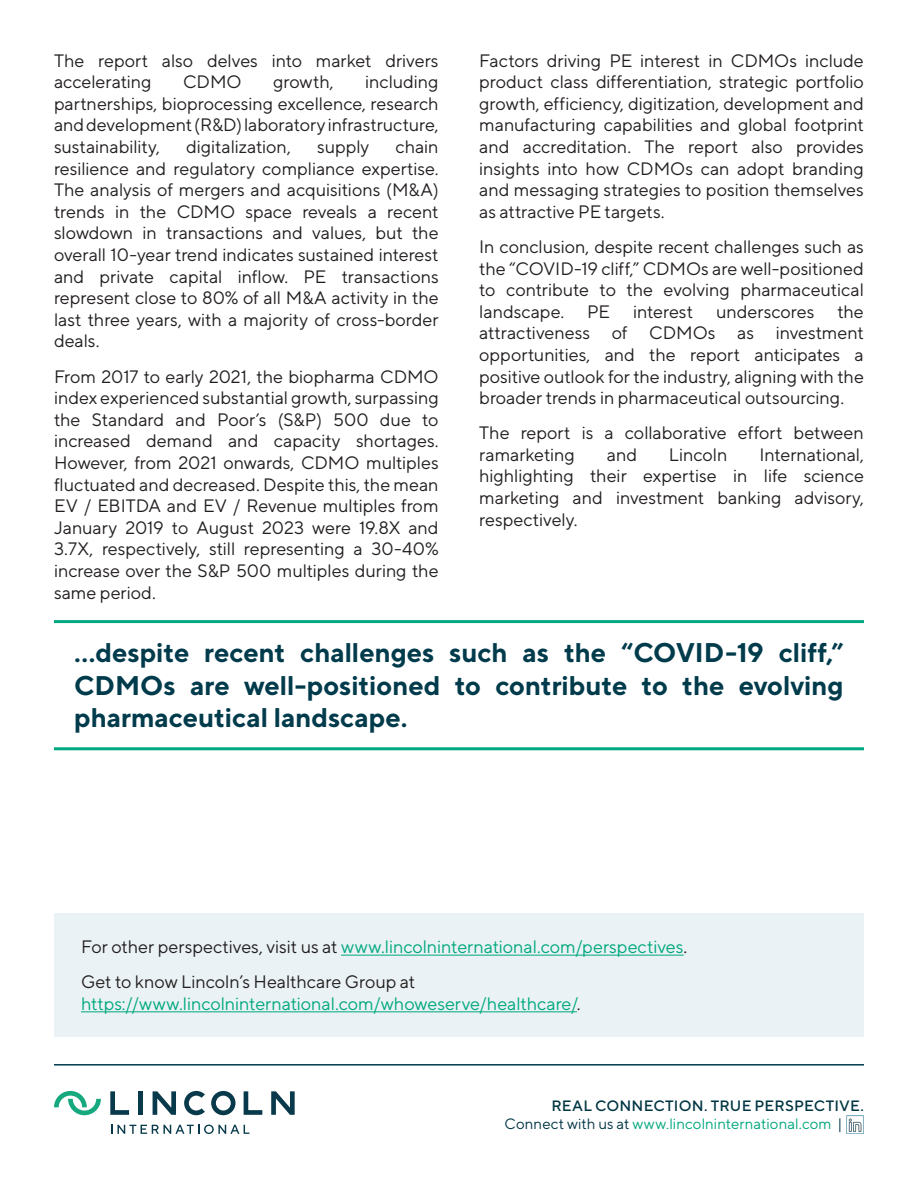
<style>
.page{position:relative;width:918px;height:1188px;background:#fff}
.page>*{position:absolute;margin:0;border:0;box-sizing:border-box;transform-origin:0 0}
.t1{font:700 27px/32.4px "TT Norms";letter-spacing:-.005em;color:#003b4c;text-align:justify}
.t2{font:18px/21.6px "TT Norms";letter-spacing:-.005em;color:#231f20;text-align:justify}
.t3{font:18px "TT Norms";letter-spacing:-.005em;color:#00a87e}
.t4{font:500 15px/18px "TT Norms";letter-spacing:.01em;color:#003543}
.s1{color:#231f20}
.s2{font-weight:400}
.s3{font-weight:400;color:#00a77d}
</style>
<div class="page">
<div style="left:138px;top:1091px;width:5px;height:24px;background:#093a4b"></div>
<svg style="left:153px;top:1091px;width:23px;height:24px"></svg>
<svg style="left:110px;top:1091px;width:19px;height:24px"></svg>
<svg style="left:271px;top:1091px;width:24px;height:24px"></svg>
<svg style="left:244px;top:1091px;width:18px;height:24px"></svg>
<svg style="left:184px;top:1091px;width:21px;height:24px"></svg>
<svg style="left:211px;top:1091px;width:25px;height:24px"></svg>
<svg style="left:54px;top:1091px;width:47px;height:24px"></svg>
<svg style="left:111px;top:1125px;width:138px;height:9px"></svg>
<img style="left:846px;top:1115px;width:18px;height:18px">
<hr style="left:54px;top:1064px;width:810px;height:2px;background:#003b4c">
<div style="left:54px;top:914px;width:810px;height:123px;background:#eaf2f5"></div>
<hr style="left:341px;top:955px;width:343px;height:1px;background:#00a87e">
<hr style="left:81px;top:1011px;width:496px;height:1px;background:#00a87e">
<hr style="left:54px;top:620px;width:810px;height:3px;background:#00a87e">
<hr style="left:54px;top:747px;width:810px;height:3px;background:#00a87e">
<p class="t2" style="left:54px;top:49px;width:386px">The report also delves into market drivers accelerating</p>
<p class="t2" style="left:183px;top:71px;width:60px">CDMO</p>
<p class="t2" style="left:273px;top:71px;width:62px">growth,</p>
<p class="t2" style="left:54px;top:71px;width:386px;text-indent:311px">including partnerships, bioprocessing excellence, research and development (R&amp;D) laboratory infrastructure, sustainability,</p>
<p class="t2" style="left:54px;top:135px;width:386px;text-indent:342px">chain resilience and regulatory compliance expertise.<br>The analysis of mergers and acquisitions (M&amp;A) trends in the CDMO space reveals a recent slowdown in transactions and values, but the overall 10-year trend indicates sustained interest and private capital inflow. PE transactions represent close to 80% of all M&amp;A activity in the last three years, with a majority of cross-border deals.</p>
<p class="t2" style="left:54px;top:365px;width:386px">From 2017 to early 2021, the biopharma CDMO index experienced substantial growth, surpassing the Standard and Poor’s (S&amp;P) 500 due to increased demand and capacity shortages.<br>However, from 2021 onwards, CDMO multiples fluctuated and decreased. Despite this, the mean EV / EBITDA and EV / Revenue multiples from January 2019 to August 2023 were 19.8X and 3.7X, respectively, still representing a 30-40% increase over the S&amp;P 500 multiples during the same period.</p>
<p class="t2" style="left:186px;top:135px;width:106px">digitalization,</p>
<p class="t2" style="left:317px;top:135px;width:54px">supply</p>
<p class="t2" style="left:479px;top:49px;width:386px">Factors driving PE interest in CDMOs include product class differentiation, strategic portfolio growth, efficiency, digitization, development and manufacturing capabilities and global footprint and accreditation. The report also provides insights into how CDMOs can adopt branding and messaging strategies to position themselves as attractive PE targets.</p>
<p class="t2" style="left:479px;top:235px;width:386px">In conclusion, despite recent challenges such as the “COVID-19 cliff,” CDMOs are well-positioned to contribute to the evolving pharmaceutical landscape.</p>
<p class="t2" style="left:479px;top:300px;width:386px;text-indent:358px">the attractiveness of CDMOs as investment opportunities, and the report anticipates a positive outlook for the industry, aligning with the broader trends in pharmaceutical outsourcing.</p>
<p class="t2" style="left:479px;top:422px;width:386px">The report is a collaborative effort between ramarketing</p>
<p class="t2" style="left:587px;top:300px;width:24px">PE</p>
<p class="t2" style="left:633px;top:300px;width:62px">interest</p>
<p class="t2" style="left:716px;top:300px;width:100px">underscores</p>
<p class="t2" style="left:479px;top:443px;width:386px;text-indent:280px">International, highlighting their expertise in life science marketing and investment banking advisory, respectively.</p>
<p class="t2" style="left:607px;top:443px;width:32px">and</p>
<p class="t2" style="left:669px;top:443px;width:60px">Lincoln</p>
<p class="t1" style="left:74px;top:636px;width:771px">…despite recent challenges such as the “COVID-19 cliff,” CDMOs are well-positioned to contribute to the evolving pharmaceutical landscape.</p>
<p class="t3" style="left:81px;top:936px;width:608px"><span class="s1">For other perspectives, visit us at</span> www.lincolninternational.com/perspectives<span class="s1">.</span></p>
<p class="t2" style="left:81px;top:971px;width:336px">Get to know Lincoln’s Healthcare Group at</p>
<p class="t3" style="left:81px;top:993px;width:501px">https://www.lincolninternational.com/whoweserve/healthcare/<span class="s1">.</span></p>
<p class="t4" style="left:505px;top:1096px;width:361px;text-indent:47px">REAL CONNECTION. TRUE PERSPECTIVE.<br><span class="s2">Connect with us at</span> <span class="s3">www.lincolninternational.com</span> <span class="s2">|</span></p>
</div>
